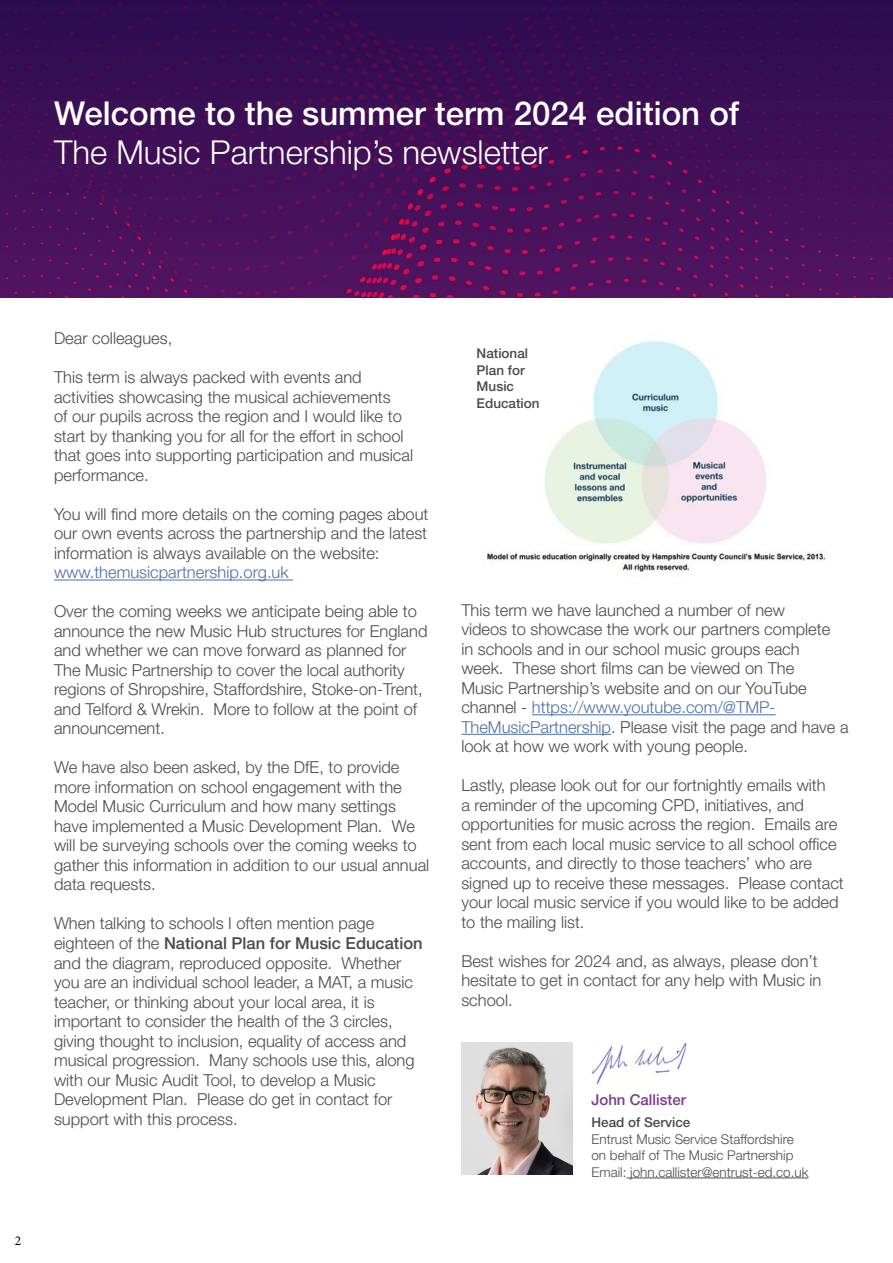
<style>
.page{position:relative;width:893px;height:1263px;background:#fff}
.page>*{position:absolute;margin:0;border:0;box-sizing:border-box;transform-origin:0 0}
.t1{font:500 33px "Helvetica Neue LT Std";color:#fff}
.t2{font:300 33px "Helvetica Neue LT Std";color:#fff}
.t3{font:300 16.5px/19.5px "Helvetica Neue LT Std";color:#4a4a49}
.t4{font:300 16.5px "Helvetica Neue LT Std";color:#4a6eaa}
.t5{font:500 15px "Helvetica Neue LT Std";color:#7c3b89}
.t6{font:300 13.5px/16.5px "Helvetica Neue LT Std";color:#4a4a49}
.t7{font:500 13.5px/16.5px "Helvetica Neue LT Std";color:#4a4a49}
.t8{font:13.5px "Minion Pro";color:#000}
.s1{font-weight:500}
.s2{color:#4a6eaa}
</style>
<div class="page">
<img style="left:0;top:0;width:893px;height:298px">
<hr style="left:54px;top:580px;width:239px;height:1px;background:#4a6eaa">
<hr style="left:626px;top:1177px;width:182px;height:1px;background:#4a4a49">
<img style="left:461px;top:1042px;width:112px;height:132px">
<img style="left:592px;top:1043px;width:95px;height:42px">
<img style="left:485px;top:341px;width:341px;height:231px">
<hr style="left:532px;top:714px;width:244px;height:1px;background:#4a6eaa">
<hr style="left:461px;top:734px;width:150px;height:1px;background:#4a6eaa">
<h1 class="t1" style="left:54px;top:94px;width:687px">Welcome to the summer term 2024 edition of</h1>
<h1 class="t2" style="left:54px;top:132px;width:495px">The Music Partnership’s newsletter</h1>
<p class="t8" style="left:15px;top:1232px;width:8px">2</p>
<p class="t3" style="left:54px;top:328px;width:120px">Dear colleagues,</p>
<p class="t3" style="left:54px;top:367px;width:361px">This term is always packed with events and activities showcasing the musical achievements<br>of our pupils across the region and I would like to start by thanking you for all for the effort in school that goes into supporting participation and musical performance.</p>
<p class="t3" style="left:54px;top:504px;width:376px;text-align:justify">You will find more details on the coming pages about our own events across the partnership and the latest information is always available on the website:</p>
<p class="t4" style="left:54px;top:562px;width:236px">www.themusicpartnership.org.uk</p>
<p class="t3" style="left:54px;top:601px;width:375px">Over the coming weeks we anticipate being able to announce the new Music Hub structures for England and whether we can move forward as planned for The Music Partnership to cover the local authority regions of Shropshire, Staffordshire, Stoke-on-Trent, and Telford &amp; Wrekin. More to follow at the point of announcement.</p>
<p class="t3" style="left:54px;top:757px;width:377px">We have also been asked, by the DfE, to provide more information on school engagement with the Model Music Curriculum and how many settings have implemented a Music Development Plan. We will be surveying schools over the coming weeks to gather this information in addition to our usual annual data requests.</p>
<p class="t3" style="left:54px;top:913px;width:370px">When talking to schools I often mention page eighteen of the <span class="s1">National Plan for Music Education </span>and the diagram, reproduced opposite. Whether you are an individual school leader, a MAT, a music teacher, or thinking about your local area, it is important to consider the health of the 3 circles, giving thought to inclusion, equality of access and musical progression. Many schools use this, along with our Music Audit Tool, to develop a Music Development Plan. Please do get in contact for support with this process.</p>
<p class="t7" style="left:477px;top:345px;width:65px">National<br>Plan for<br>Music<br>Education</p>
<p class="t3" style="left:461px;top:600px;width:389px">This term we have launched a number of new<br>videos to showcase the work our partners complete<br>in schools and in our school music groups each<br>week. These short films can be viewed on The<br>Music Partnership’s website and on our YouTube channel - <span class="s2">https://www.youtube.com/@TMP-TheMusicPartnership</span>. Please visit the page and have a look at how we work with young people.</p>
<p class="t3" style="left:461px;top:775px;width:384px">Lastly, please look out for our fortnightly emails with<br>a reminder of the upcoming CPD, initiatives, and opportunities for music across the region. Emails are sent from each local music service to all school office accounts, and directly to those teachers’ who are signed up to receive these messages. Please contact your local music service if you would like to be added to the mailing list.</p>
<p class="t3" style="left:461px;top:951px;width:362px">Best wishes for 2024 and, as always, please don’t hesitate to get in contact for any help with Music in school.</p>
<p class="t5" style="left:591px;top:1090px;width:96px">John Callister</p>
<p class="t7" style="left:591px;top:1114px;width:101px">Head of Service</p>
<p class="t6" style="left:591px;top:1130px;width:219px">Entrust Music Service Staffordshire on behalf of The Music Partnership<br>Email: john.callister@entrust-ed.co.uk</p>
</div>
